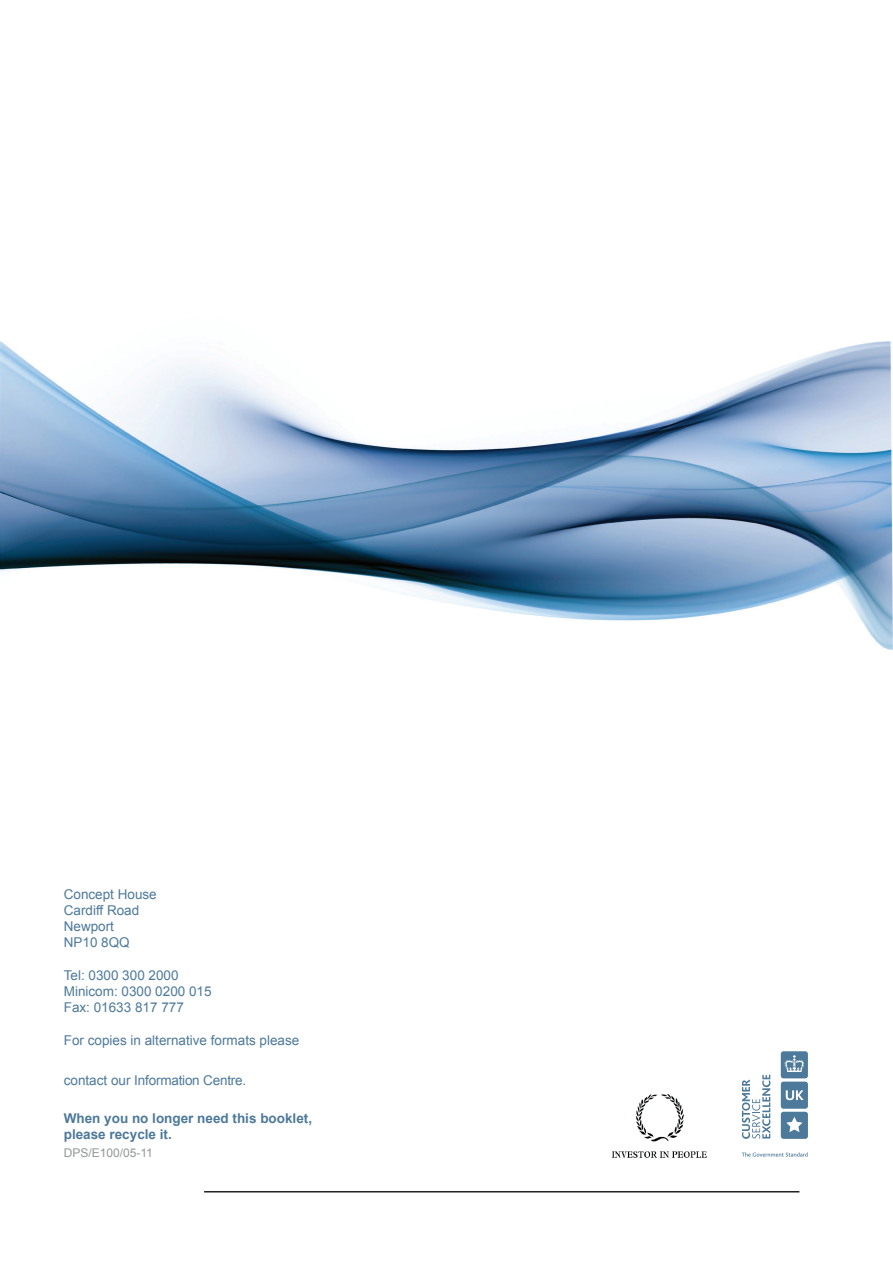
<style>
.page{position:relative;width:893px;height:1263px;background:#fff}
.page>*{position:absolute;margin:0;border:0;box-sizing:border-box;transform-origin:0 0}
.Body{font:13.5px "Arial";color:#4d799a}
.t1{font:700 13.5px "Arial";color:#4d799a}
.t2{font:12px "Arial";color:#939598}
</style>
<div class="page">
<hr style="left:204px;top:1191px;width:595px;height:1px;background:#231f20">
<img style="left:612px;top:1095px;width:94px;height:63px">
<svg style="left:742px;top:1075px;width:28px;height:64px"></svg>
<svg style="left:742px;top:1152px;width:66px;height:5px"></svg>
<svg style="left:781px;top:1051px;width:27px;height:88px;background:#7194ae"></svg>
<img style="left:0;top:341px;width:893px;height:309px">
<p class="Body" style="left:64px;top:885px;width:95px">Concept House</p>
<p class="Body" style="left:64px;top:901px;width:77px">Cardiff Road</p>
<p class="Body" style="left:64px;top:917px;width:52px">Newport</p>
<p class="Body" style="left:64px;top:934px;width:68px">NP10 8QQ</p>
<p class="Body" style="left:64px;top:966px;width:116px">Tel: 0300 300 2000</p>
<p class="Body" style="left:64px;top:982px;width:149px">Minicom: 0300 0200 015</p>
<p class="Body" style="left:64px;top:998px;width:122px">Fax: 01633 817 777</p>
<p class="Body" style="left:64px;top:1031px;width:237px">For copies in alternative formats please</p>
<p class="Body" style="left:64px;top:1072px;width:184px">contact our Information Centre.</p>
<p class="t1" style="left:64px;top:1109px;width:250px">When you no longer need this booklet,</p>
<p class="t1" style="left:64px;top:1125px;width:110px">please recycle it.</p>
<p class="t2" style="left:64px;top:1145px;width:91px">DPS/E100/05-11</p>
</div>
